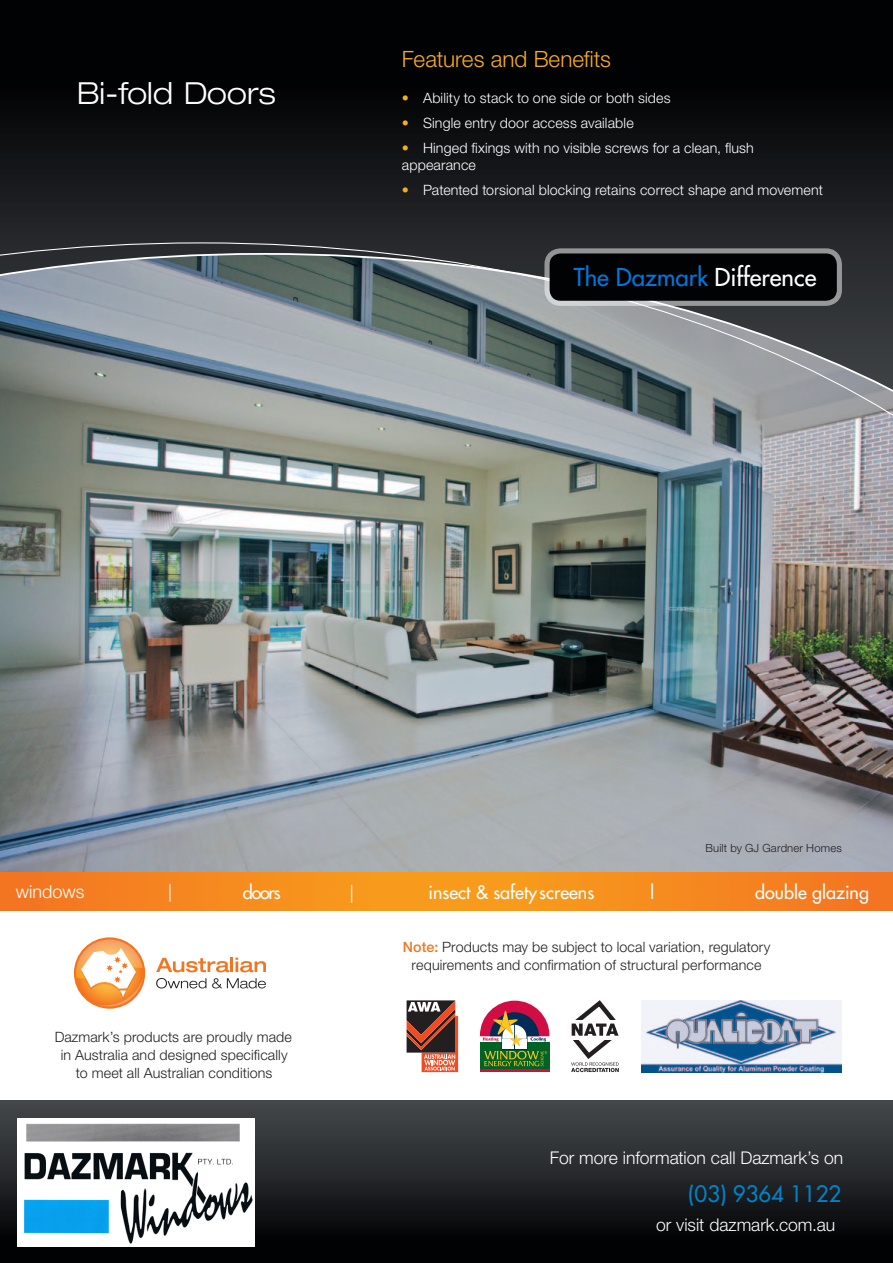
<style>
.page{position:relative;width:893px;height:1263px;background:#fff}
.page>*{position:absolute;margin:0;border:0;box-sizing:border-box;transform-origin:0 0}
.t1{font:300 expanded 30.45px "Helvetica Neue";color:#fff}
.t2{font:500 24px "Futura LT";color:#0076da}
.t3{font:300 22.5px "Helvetica Neue";letter-spacing:-.005em;color:#faad19}
.t4{font:500 22.05px "Futura LT";color:#0082c9}
.t5{font:500 18px "Futura LT";color:#fff}
.t6{font:300 18px "Helvetica Neue";color:#fff}
.t7{font:300 18px "Futura LT Condensed";color:#fff}
.t8{font:300 17.55px "Helvetica Neue";color:#fff}
.t9{font:300 14.25px/18px "Helvetica Neue";letter-spacing:.01em;color:#231f20;text-align:center}
.t10{font:300 14.25px/17.1px "Helvetica Neue";letter-spacing:.01em;color:#fff}
.t11{font:300 11.25px "Helvetica Neue";letter-spacing:.015em;color:#231f20}
.s1{color:#faad19}
.s2{color:#fff}
.s3{font-weight:500;color:#f47521}
</style>
<div class="page">
<svg style="left:0;top:0;width:893px;height:242px;background:#0c0e0f"></svg>
<img style="left:0;top:242px;width:893px;height:630px">
<div style="left:544px;top:248px;width:298px;height:58px;border:10px solid #fff;border-radius:11px"></div>
<div style="left:550px;top:253px;width:287px;height:48px;background:#010203;border-radius:11px"></div>
<div style="left:0;top:1100px;width:893px;height:163px;background:linear-gradient(to bottom,#474a4d,#000)"></div>
<svg style="left:0;top:872px;width:893px;height:39px;background:#f5891e"></svg>
<svg style="left:571px;top:1000px;width:48px;height:72px"></svg>
<div style="left:480px;top:1042px;width:69px;height:28px;background:#006224"></div>
<hr style="left:480px;top:1069px;width:69px;height:3px;background:#d20d44">
<svg style="left:480px;top:1001px;width:69px;height:65px"></svg>
<svg style="left:407px;top:1000px;width:51px;height:72px;background:#935e52"></svg>
<img style="left:641px;top:1000px;width:201px;height:72px">
<svg style="left:156px;top:978px;width:50px;height:10px"></svg>
<svg style="left:212px;top:978px;width:54px;height:10px"></svg>
<svg style="left:74px;top:937px;width:71px;height:72px"></svg>
<svg style="left:76px;top:939px;width:67px;height:67px"></svg>
<svg style="left:156px;top:957px;width:110px;height:15px"></svg>
<img style="left:18px;top:1118px;width:236px;height:129px">
<h1 class="t1" style="left:77px;top:75px;width:200px">Bi-fold Doors</h1>
<h3 class="t3" style="left:402px;top:45px;width:211px">Features and Benefits</h3>
<p class="t10" style="left:402px;top:89px;width:270px"><span class="s1">•</span> Ability to stack to one side or both sides</p>
<p class="t10" style="left:402px;top:114px;width:233px"><span class="s1">•</span> Single entry door access available</p>
<p class="t10" style="left:402px;top:139px;width:354px"><span class="s1">•</span> Hinged fixings with no visible screws for a clean, flush appearance</p>
<p class="t10" style="left:402px;top:181px;width:423px"><span class="s1">•</span> Patented torsional blocking retains correct shape and movement</p>
<h2 class="t2" style="left:574px;top:265px;width:244px">The Dazmark <span class="s2">Difference</span></h2>
<p class="t11" style="left:705px;top:841px;width:138px">Built by GJ Gardner Homes</p>
<p class="t6" style="left:16px;top:880px;width:70px">windows</p>
<p class="t7" style="left:168px;top:882px;width:5px">|</p>
<p class="t5" style="left:243px;top:884px;width:39px">doors</p>
<p class="t7" style="left:350px;top:884px;width:5px">|</p>
<p class="t5" style="left:429px;top:884px;width:167px">insect &amp; safety screens</p>
<p class="t5" style="left:647px;top:884px;width:12px">|</p>
<p class="t5" style="left:755px;top:884px;width:115px">double glazing</p>
<p class="t9" style="left:403px;top:937px;width:369px"><span class="s3">Note:</span> Products may be subject to local variation, regulatory requirements and confirmation of structural performance</p>
<p class="t9" style="left:55px;top:1028px;width:239px">Dazmark’s products are proudly made in Australia and designed specifically to meet all Australian conditions</p>
<p class="t8" style="left:550px;top:1146px;width:295px">For more information call Dazmark’s on</p>
<h3 class="t4" style="left:688px;top:1183px;width:155px">(03) 9364 1122</h3>
<p class="t8" style="left:656px;top:1214px;width:181px">or visit dazmark.com.au</p>
</div>
